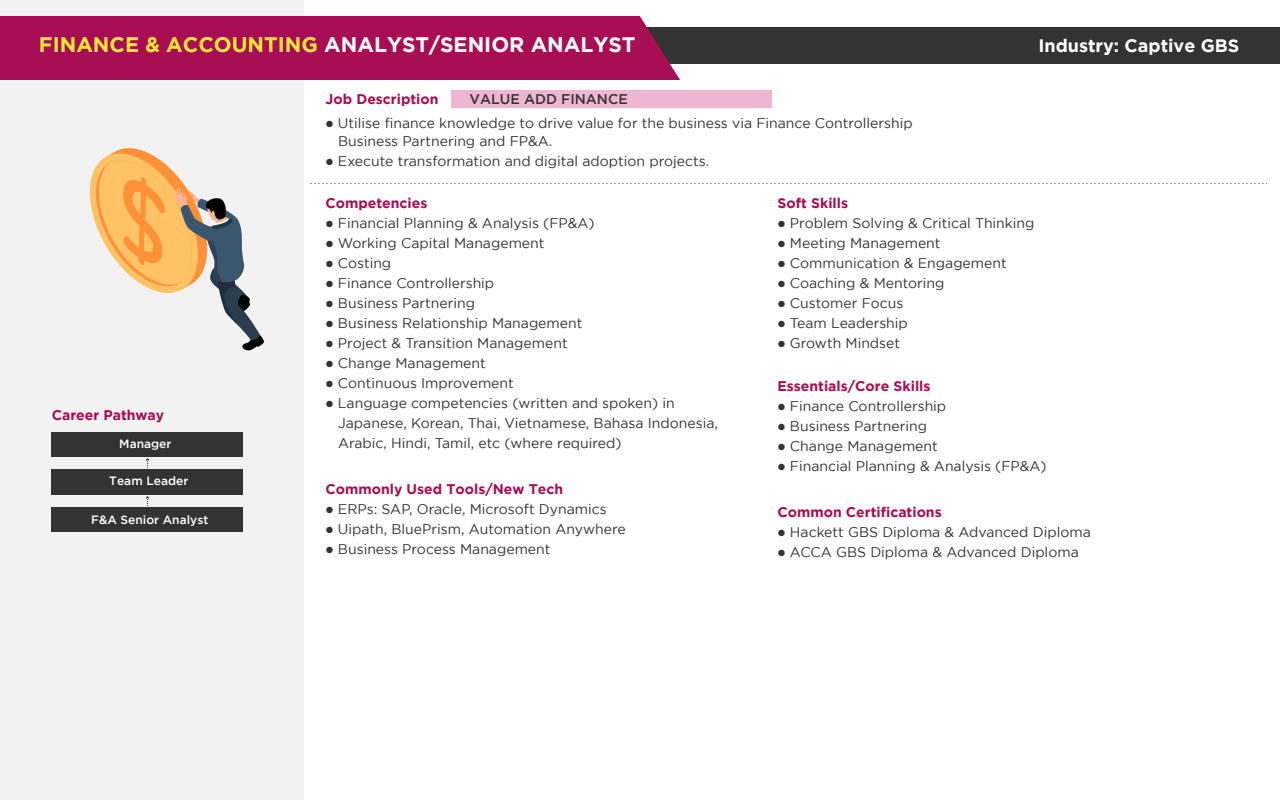
<style>
.page{position:relative;width:1280px;height:800px;background:#fff}
.page>*{position:absolute;margin:0;border:0;box-sizing:border-box;transform-origin:0 0}
.t1{font:700 21px "Gotham";color:#fff}
.t2{font:700 18px "Gotham";color:#fff}
.t3{font:14px/20px "Gotham";color:#333}
.t4{font:700 14px "Gotham";color:#a70e53}
.t5{font:500 14px "Gotham";color:#333}
.t6{font:500 12px "Gotham";color:#fff}
.s1{color:#f9e638}
</style>
<div class="page">
<div style="left:0;top:0;width:304px;height:800px;background:#f2f2f2"></div>
<div style="left:265px;top:27px;width:1015px;height:37px;background:#333"></div>
<div style="left:0;top:16px;width:680px;height:64px;background:#a70e53"></div>
<div style="left:51px;top:469px;width:192px;height:26px;background:#333"></div>
<div style="left:51px;top:432px;width:192px;height:25px;background:#333"></div>
<div style="left:51px;top:507px;width:192px;height:25px;background:#333"></div>
<svg style="left:146px;top:496px;width:3px;height:10px"></svg>
<svg style="left:146px;top:458px;width:3px;height:10px"></svg>
<svg style="left:90px;top:148px;width:174px;height:202px"></svg>
<svg style="left:310px;top:183px;width:957px;height:1px"></svg>
<div style="left:451px;top:90px;width:321px;height:18px;background:#efb6d3"></div>
<h1 class="t1" style="left:39px;top:33px;width:598px"><span class="s1">FINANCE &amp; ACCOUNTING</span> ANALYST/SENIOR ANALYST</h1>
<p class="t2" style="left:1038px;top:35px;width:203px">Industry: Captive GBS</p>
<p class="t4" style="left:52px;top:406px;width:114px">Career Pathway</p>
<p class="t6" style="left:119px;top:436px;width:54px">Manager</p>
<p class="t6" style="left:109px;top:473px;width:81px">Team Leader</p>
<p class="t6" style="left:91px;top:512px;width:119px">F&amp;A Senior Analyst</p>
<p class="t4" style="left:326px;top:91px;width:114px">Job Description</p>
<p class="t5" style="left:470px;top:91px;width:160px">VALUE ADD FINANCE</p>
<p class="t3" style="left:338px;top:114px;width:576px;line-height:18px;text-indent:-13px">● Utilise finance knowledge to drive value for the business via Finance Controllership<br>Business Partnering and FP&amp;A.</p>
<p class="t3" style="left:326px;top:151px;width:385px">● Execute transformation and digital adoption projects.</p>
<p class="t4" style="left:326px;top:195px;width:103px">Competencies</p>
<p class="t3" style="left:326px;top:213px;width:271px">● Financial Planning &amp; Analysis (FP&amp;A)</p>
<p class="t3" style="left:326px;top:233px;width:220px">● Working Capital Management</p>
<p class="t3" style="left:326px;top:253px;width:67px">● Costing</p>
<p class="t3" style="left:326px;top:273px;width:170px">● Finance Controllership</p>
<p class="t3" style="left:326px;top:293px;width:151px">● Business Partnering</p>
<p class="t3" style="left:326px;top:313px;width:258px">● Business Relationship Management</p>
<p class="t3" style="left:326px;top:333px;width:244px">● Project &amp; Transition Management</p>
<p class="t3" style="left:326px;top:353px;width:162px">● Change Management</p>
<p class="t3" style="left:326px;top:373px;width:190px">● Continuous Improvement</p>
<p class="t3" style="left:338px;top:393px;width:381px;text-indent:-13px">● Language competencies (written and spoken) in<br>Japanese, Korean, Thai, Vietnamese, Bahasa Indonesia,<br>Arabic, Hindi, Tamil, etc (where required)</p>
<p class="t4" style="left:778px;top:195px;width:72px">Soft Skills</p>
<p class="t3" style="left:778px;top:213px;width:258px">● Problem Solving &amp; Critical Thinking</p>
<p class="t3" style="left:778px;top:233px;width:165px">● Meeting Management</p>
<p class="t3" style="left:778px;top:253px;width:231px">● Communication &amp; Engagement</p>
<p class="t3" style="left:778px;top:273px;width:168px">● Coaching &amp; Mentoring</p>
<p class="t3" style="left:778px;top:293px;width:127px">● Customer Focus</p>
<p class="t3" style="left:778px;top:313px;width:132px">● Team Leadership</p>
<p class="t3" style="left:778px;top:333px;width:124px">● Growth Mindset</p>
<p class="t4" style="left:778px;top:378px;width:154px">Essentials/Core Skills</p>
<p class="t3" style="left:778px;top:396px;width:170px">● Finance Controllership</p>
<p class="t3" style="left:778px;top:416px;width:151px">● Business Partnering</p>
<p class="t3" style="left:778px;top:436px;width:162px">● Change Management</p>
<p class="t3" style="left:778px;top:456px;width:271px">● Financial Planning &amp; Analysis (FP&amp;A)</p>
<p class="t4" style="left:326px;top:481px;width:239px">Commonly Used Tools/New Tech</p>
<p class="t3" style="left:326px;top:499px;width:283px">● ERPs: SAP, Oracle, Microsoft Dynamics</p>
<p class="t3" style="left:326px;top:519px;width:302px">● Uipath, BluePrism, Automation Anywhere</p>
<p class="t3" style="left:326px;top:539px;width:227px">● Business Process Management</p>
<p class="t4" style="left:778px;top:504px;width:166px">Common Certifications</p>
<p class="t3" style="left:778px;top:522px;width:315px">● Hackett GBS Diploma &amp; Advanced Diploma</p>
<p class="t3" style="left:778px;top:542px;width:303px">● ACCA GBS Diploma &amp; Advanced Diploma</p>
</div>
